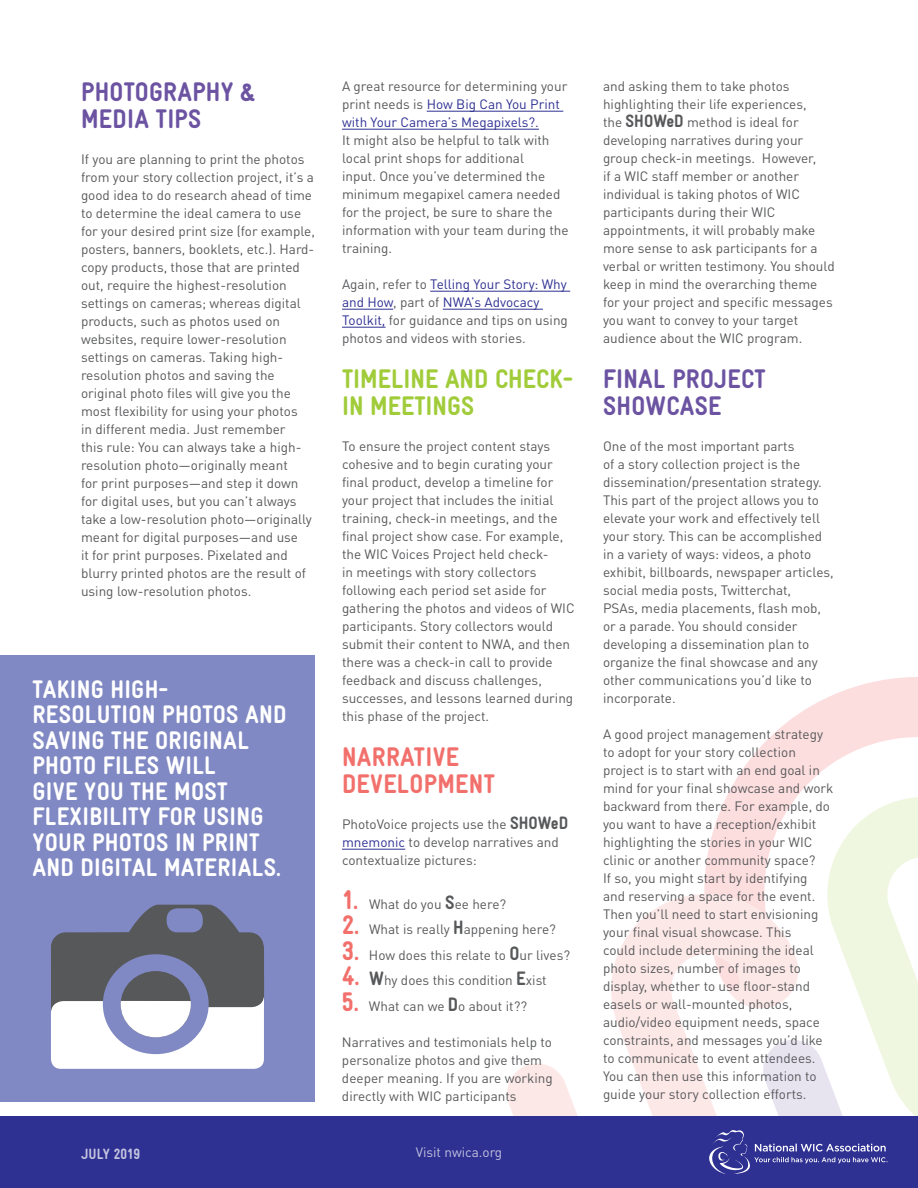
<style>
.page{position:relative;width:918px;height:1188px;background:#fff}
.page>*{position:absolute;margin:0;border:0;box-sizing:border-box;transform-origin:0 0}
.t1{font:900 27px/27px "Gravur Condensed Pro";letter-spacing:.01em;color:#6b53a2}
.t2{font:900 27px/27px "Gravur Condensed Pro";color:#a1cc3a}
.t3{font:900 27px/27px "Gravur Condensed Pro";letter-spacing:.01em;color:#f2706c}
.t4{font:900 25.5px/25.5px "Gravur Condensed Pro";letter-spacing:.01em;color:#fff}
.t5{font:900 15px "Gravur Condensed Pro";color:#fff}
.t6{font:13.5px/18px "DIN Pro";color:#57585a}
.t7{font:13.5px "DIN Pro";color:#fff}
.s1{color:#2e3092}
.s2{font-family:"Gravur Condensed Pro";font-weight:900;font-size:18px}
.s3{font-family:"Gravur Condensed Pro";font-weight:900;font-size:27px;color:#f2706c}
.s4{font-family:"WIC Gravur Condensed";font-weight:900;font-size:19.5px}
.s5{font-family:"Gravur Condensed Pro";font-weight:900;font-size:19.5px}
</style>
<div class="page">
<svg style="left:704px;top:677px;width:214px;height:205px;fill:#fce0e1"></svg>
<svg style="left:507px;top:882px;width:252px;height:234px"></svg>
<svg style="left:759px;top:796px;width:159px;height:320px"></svg>
<hr style="left:427px;top:111px;width:136px;height:1px;background:#2e3092">
<hr style="left:342px;top:129px;width:197px;height:1px;background:#2e3092">
<hr style="left:430px;top:291px;width:140px;height:1px;background:#2e3092">
<hr style="left:342px;top:309px;width:51px;height:1px;background:#2e3092">
<hr style="left:443px;top:309px;width:100px;height:1px;background:#2e3092">
<hr style="left:342px;top:327px;width:44px;height:1px;background:#2e3092">
<hr style="left:342px;top:849px;width:63px;height:1px;background:#2e3092">
<div style="left:0;top:1116px;width:918px;height:72px;background:#2e3092"></div>
<svg style="left:709px;top:1130px;width:178px;height:44px"></svg>
<div style="left:0;top:656px;width:315px;height:446px;background:#8089c3"></div>
<svg style="left:51px;top:905px;width:213px;height:164px"></svg>
<p class="t1" style="left:81px;top:78px;width:175px">PHOTOGRAPHY &amp;<br>MEDIA TIPS</p>
<p class="t6" style="left:81px;top:149px;width:236px">If you are planning to print the photos from your story collection project, it’s a good idea to do research ahead of time to determine the ideal camera to use for your desired print size (for example, posters, banners, booklets, etc.). Hard&shy;copy products, those that are printed out, require the highest-resolution settings on cameras; whereas digital products, such as photos used on websites, require lower-resolution settings on cameras. Taking high&shy;resolution photos and saving the original photo files will give you the most flexibility for using your photos<br>in different media. Just remember<br>this rule: You can always take a high&shy;resolution photo—originally meant<br>for print purposes—and step it down for digital uses, but you can’t always take a low-resolution photo—originally meant for digital purposes—and use<br>it for print purposes. Pixelated and blurry printed photos are the result of using low-resolution photos.</p>
<p class="t4" style="left:33px;top:677px;width:256px">TAKING HIGH-<br>RESOLUTION PHOTOS AND<br>SAVING THE ORIGINAL<br>PHOTO FILES WILL<br>GIVE YOU THE MOST<br>FLEXIBILITY FOR USING<br>YOUR PHOTOS IN PRINT<br>AND DIGITAL MATERIALS.</p>
<p class="t6" style="left:342px;top:77px;width:228px">A great resource for determining your print needs is <span class="s1">How Big Can You Print with Your Camera’s Megapixels?.<br></span>It might also be helpful to talk with local print shops for additional<br>input. Once you’ve determined the minimum megapixel camera needed for the project, be sure to share the information with your team during the training.</p>
<p class="t6" style="left:342px;top:275px;width:227px">Again, refer to <span class="s1">Telling Your Story: Why and How</span>, part of <span class="s1">NWA’s Advocacy Toolkit,</span> for guidance and tips on using photos and videos with stories.</p>
<p class="t2" style="left:342px;top:366px;width:233px">TIMELINE AND CHECK-<br>IN MEETINGS</p>
<p class="t6" style="left:342px;top:437px;width:234px">To ensure the project content stays cohesive and to begin curating your final product, develop a timeline for your project that includes the initial training, check-in meetings, and the final project show case. For example, the WIC Voices Project held check-<br>in meetings with story collectors following each period set aside for gathering the photos and videos of WIC participants. Story collectors would submit their content to NWA, and then there was a check-in call to provide feedback and discuss challenges, successes, and lessons learned during this phase of the project.</p>
<p class="t3" style="left:342px;top:744px;width:154px">NARRATIVE<br>DEVELOPMENT</p>
<p class="t6" style="left:342px;top:815px;width:228px">PhotoVoice projects use the <span class="s2">SHOWeD </span><span class="s1">mnemonic</span> to develop narratives and contextualize pictures:</p>
<p class="t6" style="left:342px;top:894px;width:166px"><span class="s3">1.</span> What do you <span class="s4">S</span>ee here?</p>
<p class="t6" style="left:342px;top:920px;width:215px"><span class="s3">2.</span> What is really <span class="s5">H</span>appening here?</p>
<p class="t6" style="left:342px;top:945px;width:230px"><span class="s3">3.</span> How does this relate to <span class="s5">O</span>ur lives?</p>
<p class="t6" style="left:342px;top:971px;width:206px"><span class="s3">4.</span> <span class="s4">W</span>hy does this condition <span class="s4">E</span>xist</p>
<p class="t6" style="left:342px;top:996px;width:187px"><span class="s3">5.</span> What can we <span class="s4">D</span>o about it??</p>
<p class="t6" style="left:342px;top:1032px;width:212px">Narratives and testimonials help to personalize photos and give them deeper meaning. If you are working directly with WIC participants</p>
<p class="t5" style="left:81px;top:1145px;width:60px">JULY 2019</p>
<p class="t7" style="left:416px;top:1142px;width:88px">Visit nwica.org</p>
<p class="t6" style="left:603px;top:77px;width:233px">and asking them to take photos highlighting their life experiences,<br>the <span class="s2">SHOWeD</span> method is ideal for developing narratives during your group check-in meetings. However,<br>if a WIC staff member or another individual is taking photos of WIC participants during their WIC appointments, it will probably make more sense to ask participants for a verbal or written testimony. You should keep in mind the overarching theme for your project and specific messages you want to convey to your target audience about the WIC program.</p>
<p class="t1" style="left:603px;top:366px;width:164px">FINAL PROJECT<br>SHOWCASE</p>
<p class="t6" style="left:603px;top:437px;width:232px">One of the most important parts<br>of a story collection project is the dissemination/presentation strategy.<br>This part of the project allows you to elevate your work and effectively tell your story. This can be accomplished in a variety of ways: videos, a photo exhibit, billboards, newspaper articles, social media posts, Twitterchat,<br>PSAs, media placements, flash mob, or a parade. You should consider developing a dissemination plan to organize the final showcase and any other communications you’d like to incorporate.</p>
<p class="t6" style="left:603px;top:725px;width:232px">A good project management strategy to adopt for your story collection project is to start with an end goal in mind for your final showcase and work backward from there. For example, do you want to have a reception/exhibit highlighting the stories in your WIC clinic or another community space?<br>If so, you might start by identifying<br>and reserving a space for the event.<br>Then you’ll need to start envisioning your final visual showcase. This<br>could include determining the ideal photo sizes, number of images to display, whether to use floor-stand easels or wall-mounted photos, audio/video equipment needs, space constraints, and messages you’d like to communicate to event attendees.</p>
<p class="t6" style="left:603px;top:1067px;width:215px">You can then use this information to guide your story collection efforts.</p>
</div>
